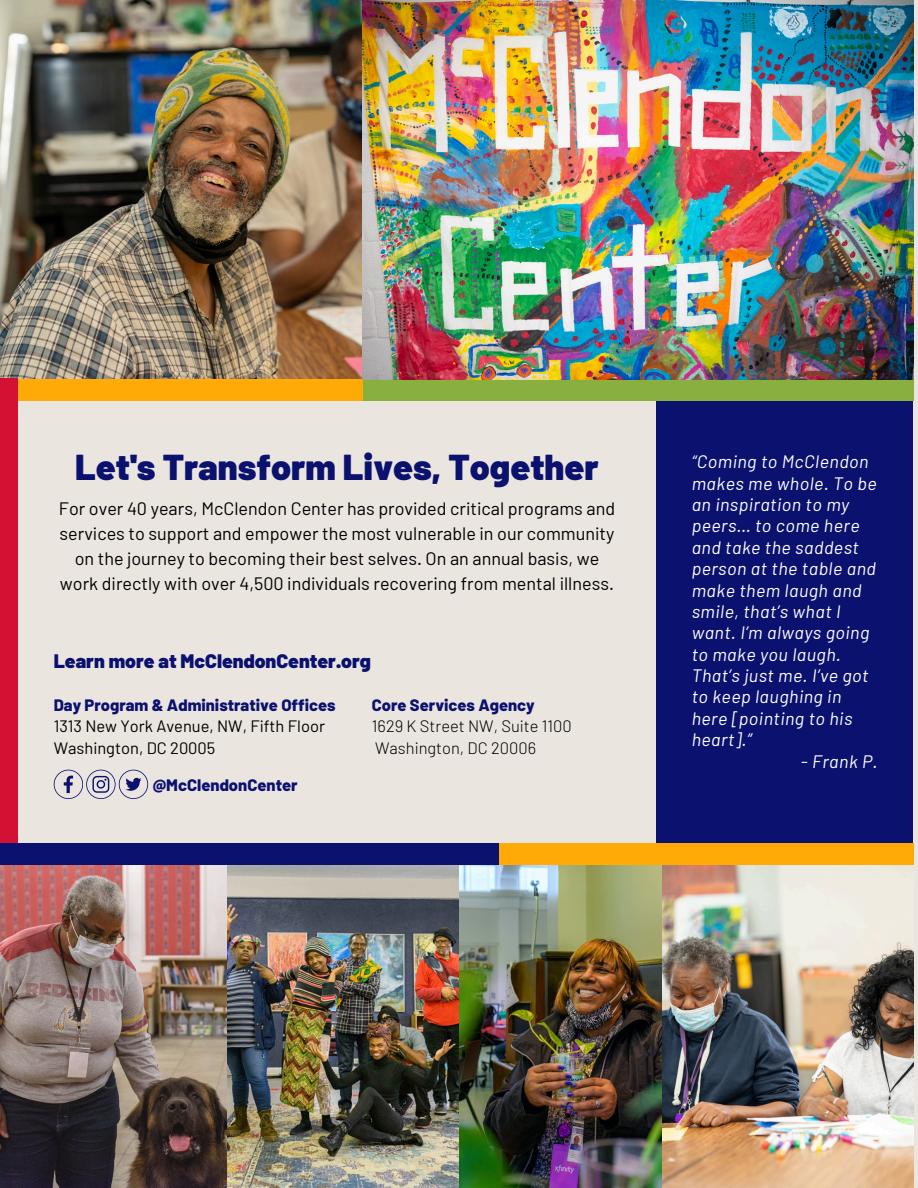
<style>
.page{position:relative;width:918px;height:1188px;background:#ebe5e0}
.page>*{position:absolute;margin:0;border:0;box-sizing:border-box;transform-origin:0 0}
.t1{font:900 36px "Barlow";color:#0b116f}
.t2{font:900 19.5px "Barlow";color:#0b116f}
.t3{font:italic 18px/21.3px "Barlow";letter-spacing:.025em;color:#fff}
.t4{font:18px/24.8px "Barlow";color:#000;text-align:center}
.t5{font:800 16.65px "Barlow";color:#0b116f}
.t6{font:800 16.5px "Barlow";color:#0b116f}
.t7{font:16.5px "Barlow";color:#000}
.t8{font:300 16.5px "Barlow";color:#000}
</style>
<div class="page">
<img style="left:0;top:0;width:362px;height:379px">
<div style="left:657px;top:378px;width:256px;height:467px;background:#0b116f"></div>
<svg style="left:54px;top:770px;width:94px;height:29px"></svg>
<div style="left:0;top:379px;width:363px;height:22px;background:#ffaa06"></div>
<div style="left:363px;top:378px;width:550px;height:23px;background:#89af3e"></div>
<img style="left:363px;top:0;width:551px;height:379px">
<div style="left:0;top:378px;width:17px;height:467px;background:#d31132"></div>
<div style="left:0;top:843px;width:508px;height:22px;background:#0b116f"></div>
<img style="left:0;top:865px;width:914px;height:323px">
<div style="left:499px;top:843px;width:414px;height:25px;background:#ffaa06"></div>
<p class="t1" style="left:75px;top:444px;width:525px">Let's Transform Lives, Together</p>
<p class="t4" style="left:59px;top:496px;width:558px">For over 40 years, McClendon Center has provided critical programs and services to support and empower the most vulnerable in our community on the journey to becoming their best selves. On an annual basis, we work directly with over 4,500 individuals recovering from mental illness.</p>
<p class="t2" style="left:54px;top:649px;width:319px">Learn more at McClendonCenter.org</p>
<h3 class="t6" style="left:54px;top:694px;width:283px">Day Program &amp; Administrative Offices</h3>
<h1 class="t7" style="left:54px;top:716px;width:273px">1313 New York Avenue, NW, Fifth Floor</h1>
<h3 class="t7" style="left:54px;top:737px;width:163px">Washington, DC 20005</h3>
<p class="t5" style="left:153px;top:774px;width:147px">@McClendonCenter</p>
<h2 class="t6" style="left:372px;top:694px;width:164px">Core Services Agency</h2>
<p class="t8" style="left:372px;top:716px;width:201px">1629 K Street NW, Suite 1100</p>
<p class="t8" style="left:375px;top:737px;width:162px">Washington, DC 20006</p>
<p class="t3" style="left:692px;top:450px;width:187px">“Coming to McClendon makes me whole. To be an inspiration to my peers… to come here and take the saddest person at the table and make them laugh and smile, that’s what I want. I’m always going to make you laugh.<br>That’s just me. I’ve got to keep laughing in here [pointing to his heart].”</p>
<p class="t3" style="left:801px;top:750px;width:78px">- Frank P.</p>
</div>
